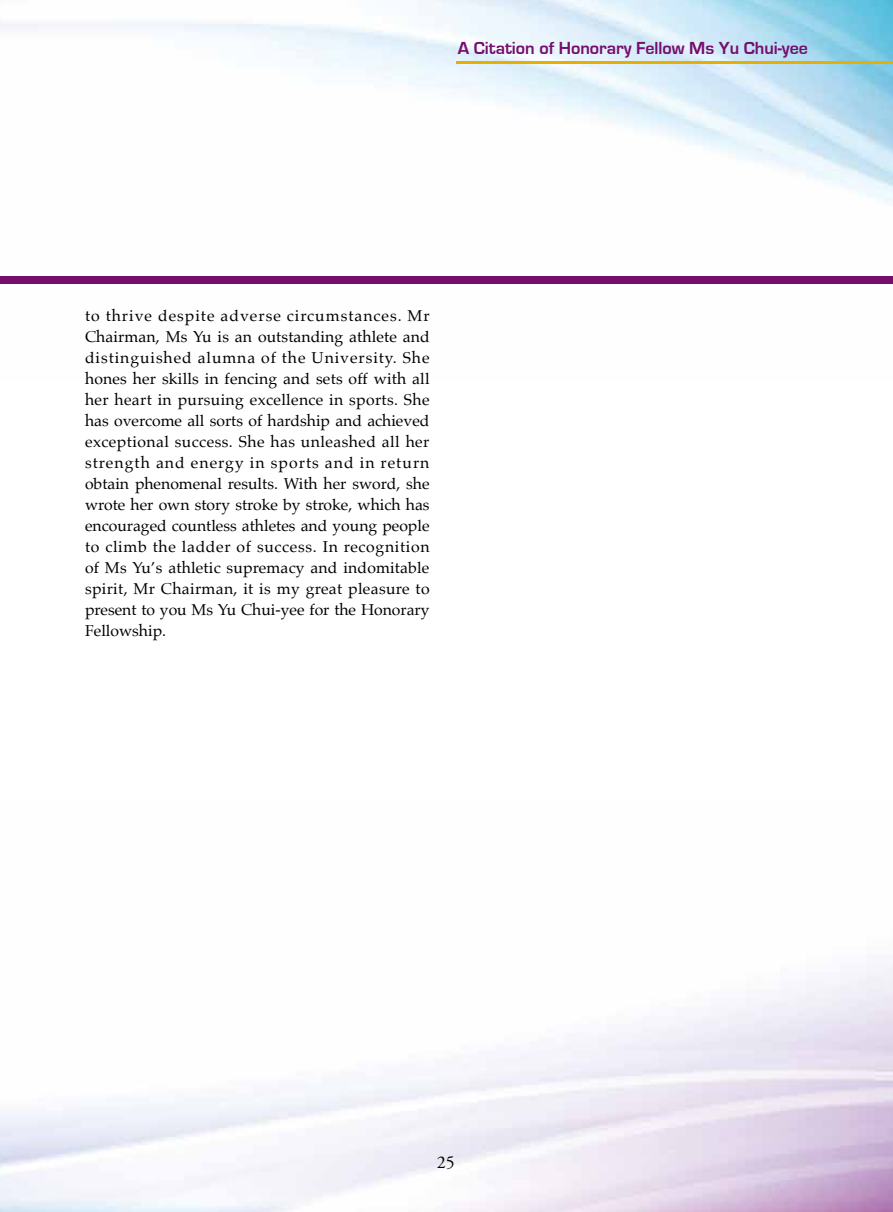
<style>
.page{position:relative;width:893px;height:1212px;background:#fff}
.page>*{position:absolute;margin:0;border:0;box-sizing:border-box;transform-origin:0 0}
.t1{font:700 18px "Eurostile";color:#750e6d}
.t2{font:18px "Adobe Garamond Pro";color:#000}
.t3{font:15.75px/21px "Palatino";color:#000;text-align:justify}
</style>
<div class="page">
<img style="left:0;top:0;width:893px;height:284px">
<hr style="left:457px;top:61px;width:436px;height:3px;background:#e7af00">
<div style="left:0;top:276px;width:893px;height:7px;background:#750e6d"></div>
<p class="t1" style="left:458px;top:38px;width:352px">A Citation of Honorary Fellow Ms Yu Chui-yee</p>
<p class="t3" style="left:85px;top:305px;width:346px">to thrive despite adverse circumstances. Mr Chairman, Ms Yu is an outstanding athlete and distinguished alumna of the University. She hones her skills in fencing and sets off with all her heart in pursuing excellence in sports. She has overcome all sorts of hardship and achieved exceptional success. She has unleashed all her strength and energy in sports and in return obtain phenomenal results. With her sword, she wrote her own story stroke by stroke, which has encouraged countless athletes and young people to climb the ladder of success. In recognition of Ms Yu’s athletic supremacy and indomitable spirit, Mr Chairman, it is my great pleasure to present to you Ms Yu Chui-yee for the Honorary Fellowship.</p>
<p class="t2" style="left:437px;top:1151px;width:19px">25</p>
</div>
